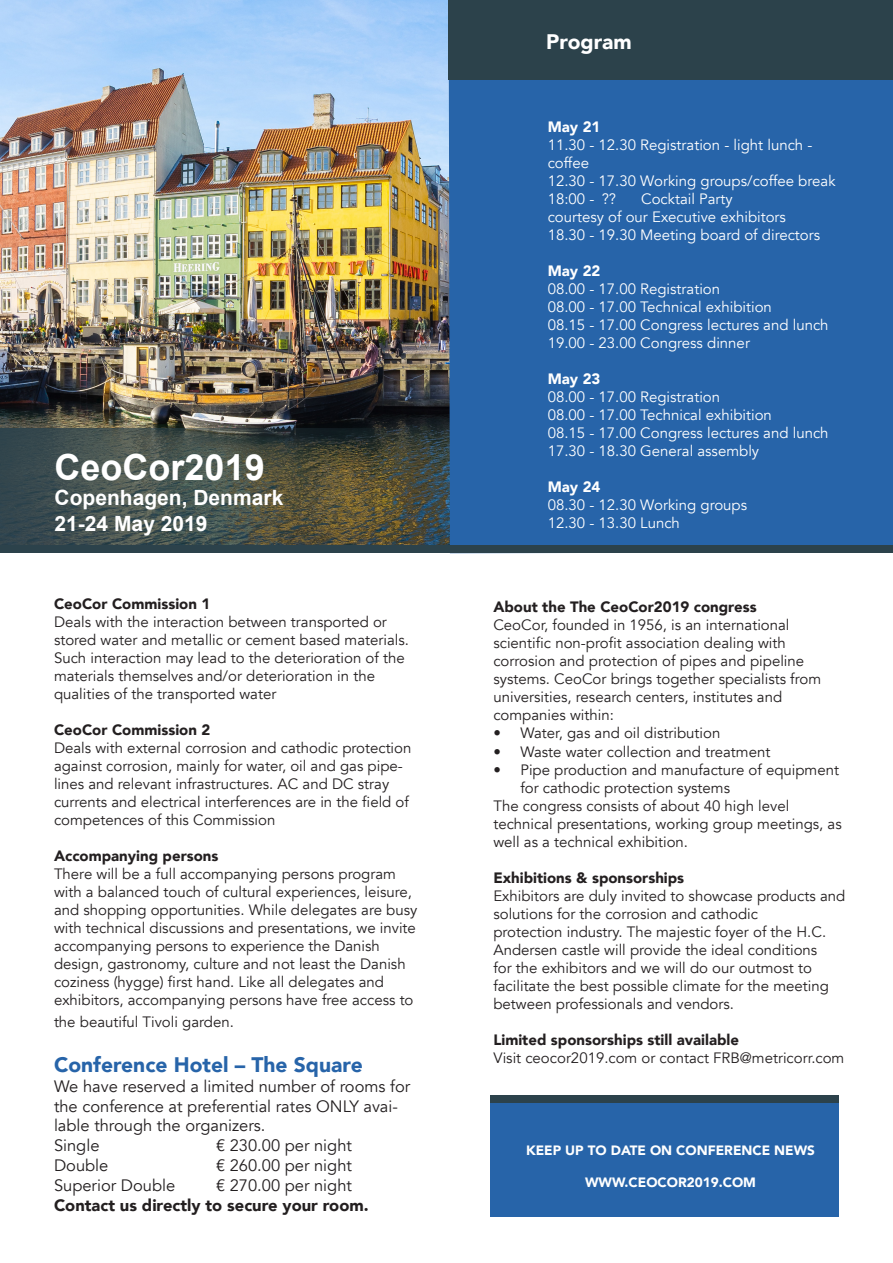
<style>
.page{position:relative;width:893px;height:1263px;background:#fff}
.page>*{position:absolute;margin:0;border:0;box-sizing:border-box;transform-origin:0 0}
.t1{font:700 36px "Arial";color:#fff}
.t2{font:700 21px "Arial";color:#fff}
.t3{font:900 21px "Avenir";color:#2764a9}
.t4{font:900 21px "Avenir";color:#fff}
.t5{font:16.5px/19.8px "Avenir";color:#231f20}
.t6{font:900 16.5px "Avenir";color:#231f20}
.t7{font:15px/18px "Avenir";color:#231f20}
.t8{font:15px/18px "Avenir";color:#fff}
.t9{font:900 15px "Avenir";color:#231f20}
.t10{font:900 15px "Avenir";color:#fff}
.t11{font:900 13.5px "Avenir";color:#fff}
</style>
<div class="page">
<img style="left:0;top:0;width:449px;height:545px">
<div style="left:449px;top:79px;width:444px;height:466px;background:#2764a9"></div>
<div style="left:1px;top:545px;width:892px;height:8px;background:#2c424b"></div>
<div style="left:490px;top:1095px;width:349px;height:8px;background:#2c424b"></div>
<div style="left:490px;top:1103px;width:349px;height:113px;background:#2764a9"></div>
<svg style="left:0;top:429px;width:446px;height:121px;background:#474f46"></svg>
<div style="left:449px;top:0;width:444px;height:79px;background:#2c424b"></div>
<p class="t1" style="left:55px;top:444px;width:212px">CeoCor2019</p>
<p class="t2" style="left:55px;top:484px;width:230px">Copenhagen, Denmark</p>
<p class="t2" style="left:55px;top:509px;width:154px">21-24 May 2019</p>
<p class="t9" style="left:54px;top:591px;width:158px">CeoCor Commission 1</p>
<p class="t7" style="left:54px;top:613px;width:334px">Deals with the interaction between transported or</p>
<p class="t7" style="left:54px;top:631px;width:356px">stored water and metallic or cement based materials.<br>Such interaction may lead to the deterioration of the materials themselves and/or deterioration in the</p>
<p class="t7" style="left:54px;top:685px;width:224px">qualities of the transported water</p>
<p class="t9" style="left:54px;top:717px;width:158px">CeoCor Commission 2</p>
<p class="t7" style="left:54px;top:739px;width:359px">Deals with external corrosion and cathodic protection against corrosion, mainly for water, oil and gas pipe&shy;lines and relevant infrastructures. AC and DC stray currents and electrical interferences are in the field of competences of this Commission</p>
<p class="t9" style="left:54px;top:843px;width:166px">Accompanying persons</p>
<p class="t7" style="left:54px;top:865px;width:365px">There will be a full accompanying persons program with a balanced touch of cultural experiences, leisure, and shopping opportunities. While delegates are busy with technical discussions and presentations, we invite accompanying persons to experience the Danish design, gastronomy, culture and not least the Danish coziness (hygge) first hand. Like all delegates and exhibitors, accompanying persons have free access to</p>
<p class="t7" style="left:54px;top:1013px;width:181px">the beautiful Tivoli garden.</p>
<p class="t3" style="left:54px;top:1047px;width:310px">Conference Hotel – The Square</p>
<p class="t5" style="left:54px;top:1076px;width:358px">We have reserved a limited number of rooms for the conference at preferential rates ONLY avai&shy;lable through the organizers.</p>
<p class="t5" style="left:54px;top:1136px;width:47px">Single</p>
<p class="t5" style="left:216px;top:1136px;width:137px">€ 230.00 per night</p>
<p class="t5" style="left:54px;top:1156px;width:56px">Double</p>
<p class="t5" style="left:216px;top:1156px;width:137px">€ 260.00 per night</p>
<p class="t5" style="left:54px;top:1175px;width:123px">Superior Double</p>
<p class="t5" style="left:216px;top:1175px;width:137px">€ 270.00 per night</p>
<p class="t6" style="left:54px;top:1191px;width:316px">Contact us directly to secure your room.</p>
<p class="t4" style="left:546px;top:24px;width:87px">Program</p>
<p class="t10" style="left:548px;top:113px;width:54px">May 21</p>
<p class="t8" style="left:548px;top:136px;width:266px">11.30 - 12.30 Registration - light lunch - coffee</p>
<p class="t8" style="left:548px;top:172px;width:289px">12.30 - 17.30 Working groups/coffee break</p>
<p class="t8" style="left:548px;top:190px;width:70px">18:00 - ??</p>
<p class="t8" style="left:641px;top:190px;width:93px">Cocktail Party</p>
<p class="t8" style="left:548px;top:208px;width:240px">courtesy of our Executive exhibitors</p>
<p class="t8" style="left:548px;top:226px;width:274px">18.30 - 19.30 Meeting board of directors</p>
<p class="t10" style="left:548px;top:257px;width:54px">May 22</p>
<p class="t8" style="left:548px;top:280px;width:174px">08.00 - 17.00 Registration</p>
<p class="t8" style="left:548px;top:298px;width:226px">08.00 - 17.00 Technical exhibition</p>
<p class="t8" style="left:548px;top:316px;width:282px">08.15 - 17.00 Congress lectures and lunch</p>
<p class="t8" style="left:548px;top:334px;width:204px">19.00 - 23.00 Congress dinner</p>
<p class="t10" style="left:548px;top:365px;width:54px">May 23</p>
<p class="t8" style="left:548px;top:388px;width:174px">08.00 - 17.00 Registration</p>
<p class="t8" style="left:548px;top:406px;width:226px">08.00 - 17.00 Technical exhibition</p>
<p class="t8" style="left:548px;top:424px;width:282px">08.15 - 17.00 Congress lectures and lunch</p>
<p class="t8" style="left:548px;top:442px;width:213px">17.30 - 18.30 General assembly</p>
<p class="t10" style="left:548px;top:473px;width:54px">May 24</p>
<p class="t8" style="left:548px;top:496px;width:201px">08.30 - 12.30 Working groups</p>
<p class="t8" style="left:548px;top:514px;width:134px">12.30 - 13.30 Lunch</p>
<p class="t9" style="left:493px;top:594px;width:265px">About the The CeoCor2019 congress</p>
<p class="t7" style="left:493px;top:617px;width:298px">CeoCor, founded in 1956, is an international</p>
<p class="t7" style="left:493px;top:635px;width:294px">scientific non-profit association dealing with</p>
<p class="t7" style="left:493px;top:653px;width:329px">corrosion and protection of pipes and pipeline systems. CeoCor brings together specialists from universities, research centers, institutes and</p>
<p class="t7" style="left:493px;top:707px;width:122px">companies within:</p>
<p class="t7" style="left:493px;top:725px;width:228px">• Water, gas and oil distribution</p>
<p class="t7" style="left:493px;top:743px;width:278px">• Waste water collection and treatment</p>
<p class="t7" style="left:520px;top:761px;width:320px;text-indent:-27px">• Pipe production and manufacture of equipment for cathodic protection systems</p>
<p class="t7" style="left:493px;top:797px;width:297px">The congress consists of about 40 high level</p>
<p class="t7" style="left:493px;top:815px;width:350px">technical presentations, working group meetings, as well as a technical exhibition.</p>
<p class="t9" style="left:493px;top:864px;width:192px">Exhibitions &amp; sponsorships</p>
<p class="t7" style="left:493px;top:887px;width:353px">Exhibitors are duly invited to showcase products and solutions for the corrosion and cathodic</p>
<p class="t7" style="left:493px;top:923px;width:337px">protection industry. The majestic foyer of the H.C.<br>Andersen castle will provide the ideal conditions for the exhibitors and we will do our outmost to facilitate the best possible climate for the meeting between professionals and vendors.</p>
<p class="t9" style="left:493px;top:1026px;width:247px">Limited sponsorships still available</p>
<p class="t7" style="left:493px;top:1049px;width:352px">Visit ceocor2019.com or contact FRB@metricorr.com</p>
<p class="t11" style="left:526px;top:1139px;width:290px">KEEP UP TO DATE ON CONFERENCE NEWS</p>
<p class="t11" style="left:585px;top:1171px;width:172px">WWW.CEOCOR2019.COM</p>
</div>
